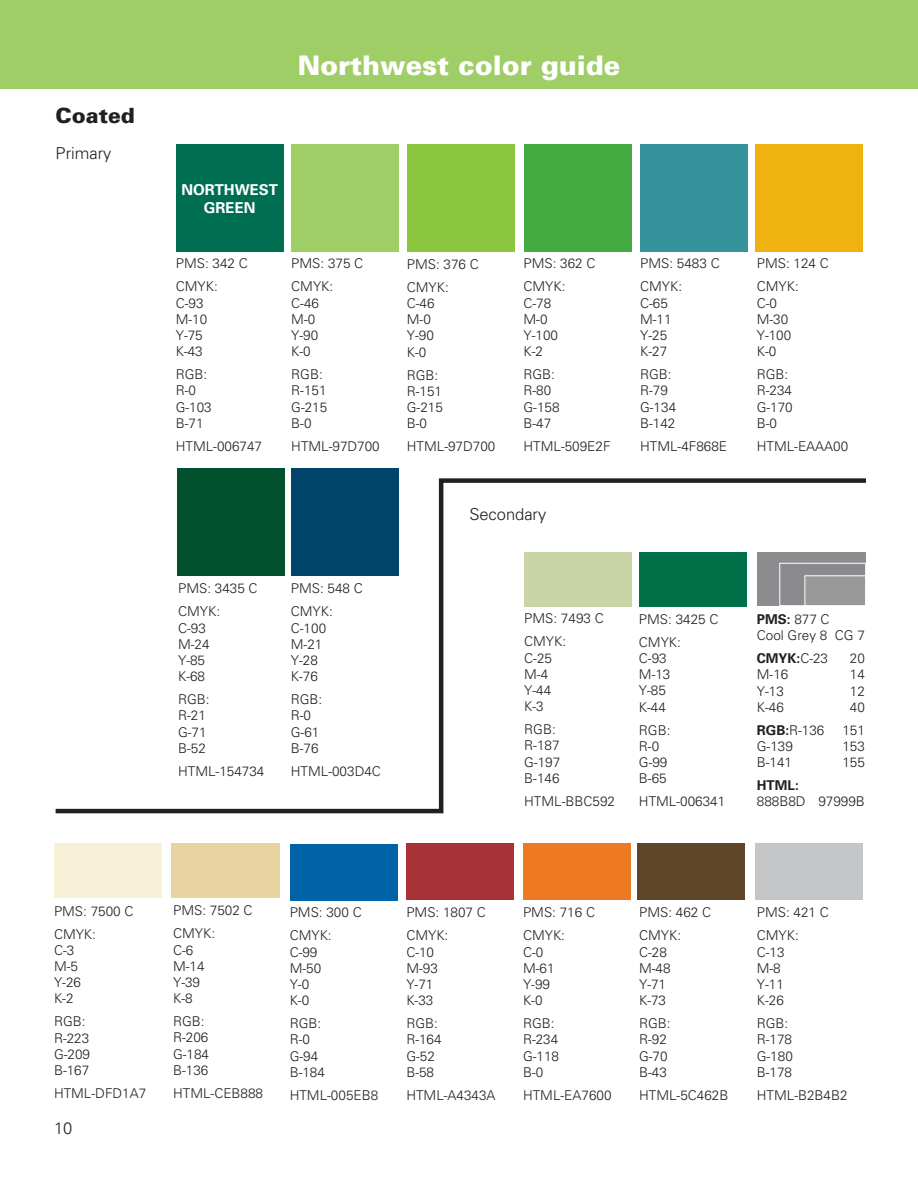
<style>
.page{position:relative;width:918px;height:1188px;background:#fff}
.page>*{position:absolute;margin:0;border:0;box-sizing:border-box;transform-origin:0 0}
.t1{font:900 27px "Univers";color:#fff}
.Heading{font:900 21px "Univers";color:#231f20}
.t2{font:300 16.5px "Univers";color:#231f20}
.t3{font:700 15px/18px "Univers";color:#fff;text-align:center}
.t4{font:300 13.5px/16.2px "Univers";color:#231f20}
.t5{font:700 13.5px "Univers";color:#231f20}
.s1{font-weight:700}
.s2{font-weight:300}
</style>
<div class="page">
<div style="left:0;top:0;width:918px;height:89px;background:#9fce66"></div>
<div style="left:176px;top:144px;width:108px;height:108px;background:#006e51"></div>
<div style="left:291px;top:144px;width:108px;height:108px;background:#9fce66"></div>
<div style="left:407px;top:144px;width:108px;height:108px;background:#8bc63e"></div>
<div style="left:290px;top:844px;width:108px;height:57px;background:#0163a7"></div>
<div style="left:524px;top:144px;width:108px;height:108px;background:#44aa42"></div>
<div style="left:406px;top:843px;width:108px;height:57px;background:#a93239"></div>
<div style="left:640px;top:144px;width:108px;height:108px;background:#37939b"></div>
<div style="left:523px;top:843px;width:108px;height:57px;background:#ed7923"></div>
<div style="left:755px;top:144px;width:108px;height:108px;background:#efb211"></div>
<div style="left:637px;top:843px;width:108px;height:57px;background:#5e452a"></div>
<div style="left:755px;top:843px;width:108px;height:57px;background:#c5c6c8"></div>
<div style="left:54px;top:843px;width:108px;height:55px;background:#f7f1d7"></div>
<div style="left:172px;top:843px;width:108px;height:55px;background:#e8d3a1"></div>
<div style="left:291px;top:468px;width:108px;height:108px;background:#00446a"></div>
<div style="left:177px;top:468px;width:108px;height:108px;background:#00502e"></div>
<svg style="left:55px;top:478px;width:811px;height:336px"></svg>
<p class="Heading" style="left:56px;top:103px;width:81px">Coated</p>
<p class="t2" style="left:56px;top:143px;width:57px">Primary</p>
<p class="t1" style="left:298px;top:49px;width:324px">Northwest color guide</p>
<p class="t3" style="left:181px;top:180px;width:98px">NORTHWEST<br>GREEN</p>
<p class="t4" style="left:176px;top:255px;width:74px">PMS: 342 C</p>
<p class="t4" style="left:176px;top:278px;width:43px">CMYK:<br>C-93<br>M-10<br>Y-75<br>K-43</p>
<p class="t4" style="left:176px;top:366px;width:38px">RGB:<br>R-0<br>G-103<br>B-71</p>
<p class="t4" style="left:176px;top:437px;width:88px">HTML-006747</p>
<p class="t4" style="left:291px;top:255px;width:74px">PMS: 375 C</p>
<p class="t4" style="left:291px;top:278px;width:43px">CMYK:<br>C-46<br>M-0<br>Y-90<br>K-0</p>
<p class="t4" style="left:291px;top:366px;width:38px">RGB:<br>R-151<br>G-215<br>B-0</p>
<p class="t4" style="left:291px;top:437px;width:90px">HTML-97D700</p>
<p class="t4" style="left:178px;top:580px;width:81px">PMS: 3435 C</p>
<p class="t4" style="left:178px;top:603px;width:43px">CMYK:<br>C-93<br>M-24<br>Y-85<br>K-68</p>
<p class="t4" style="left:178px;top:691px;width:33px">RGB:<br>R-21<br>G-71<br>B-52</p>
<p class="t4" style="left:178px;top:762px;width:88px">HTML-154734</p>
<p class="t4" style="left:291px;top:580px;width:74px">PMS: 548 C</p>
<p class="t4" style="left:291px;top:603px;width:43px">CMYK:<br>C-100<br>M-21<br>Y-28<br>K-76</p>
<p class="t4" style="left:291px;top:691px;width:33px">RGB:<br>R-0<br>G-61<br>B-76</p>
<p class="t4" style="left:291px;top:762px;width:92px">HTML-003D4C</p>
<p class="t4" style="left:407px;top:256px;width:74px">PMS: 376 C</p>
<p class="t4" style="left:407px;top:279px;width:43px">CMYK:<br>C-46<br>M-0<br>Y-90<br>K-0</p>
<p class="t4" style="left:407px;top:366px;width:38px">RGB:<br>R-151<br>G-215<br>B-0</p>
<p class="t4" style="left:407px;top:438px;width:90px">HTML-97D700</p>
<p class="t4" style="left:524px;top:255px;width:74px">PMS: 362 C</p>
<p class="t4" style="left:524px;top:278px;width:43px">CMYK:<br>C-78<br>M-0<br>Y-100<br>K-2</p>
<p class="t4" style="left:524px;top:366px;width:38px">RGB:<br>R-80<br>G-158<br>B-47</p>
<p class="t4" style="left:524px;top:437px;width:89px">HTML-509E2F</p>
<p class="t2" style="left:469px;top:505px;width:79px">Secondary</p>
<p class="t4" style="left:640px;top:255px;width:81px">PMS: 5483 C</p>
<p class="t4" style="left:640px;top:278px;width:43px">CMYK:<br>C-65<br>M-11<br>Y-25<br>K-27</p>
<p class="t4" style="left:640px;top:366px;width:38px">RGB:<br>R-79<br>G-134<br>B-142</p>
<p class="t4" style="left:640px;top:437px;width:89px">HTML-4F868E</p>
<p class="t4" style="left:524px;top:610px;width:81px">PMS: 7493 C</p>
<p class="t4" style="left:524px;top:633px;width:43px">CMYK:<br>C-25<br>M-4<br>Y-44<br>K-3</p>
<p class="t4" style="left:524px;top:721px;width:38px">RGB:<br>R-187<br>G-197<br>B-146</p>
<p class="t4" style="left:524px;top:792px;width:92px">HTML-BBC592</p>
<p class="t4" style="left:639px;top:611px;width:81px">PMS: 3425 C</p>
<p class="t4" style="left:639px;top:634px;width:43px">CMYK:<br>C-93<br>M-13<br>Y-85<br>K-44</p>
<p class="t4" style="left:639px;top:721px;width:33px">RGB:<br>R-0<br>G-99<br>B-65</p>
<p class="t4" style="left:639px;top:793px;width:88px">HTML-006341</p>
<p class="t4" style="left:757px;top:255px;width:74px">PMS: 124 C</p>
<p class="t4" style="left:757px;top:278px;width:43px">CMYK:<br>C-0<br>M-30<br>Y-100<br>K-0</p>
<p class="t4" style="left:757px;top:366px;width:38px">RGB:<br>R-234<br>G-170<br>B-0</p>
<p class="t4" style="left:757px;top:437px;width:93px">HTML-EAAA00</p>
<p class="t4" style="left:757px;top:611px;width:110px"><span class="s1">PMS:</span> 877 C<br>Cool Grey 8 CG 7</p>
<p class="t5" style="left:757px;top:650px;width:73px">CMYK:<span class="s2">C-23</span></p>
<p class="t4" style="left:850px;top:650px;width:17px">20</p>
<p class="t4" style="left:757px;top:666px;width:33px">M-16</p>
<p class="t4" style="left:850px;top:666px;width:17px">14</p>
<p class="t4" style="left:757px;top:682px;width:29px">Y-13</p>
<p class="t4" style="left:850px;top:682px;width:17px">12</p>
<p class="t4" style="left:757px;top:699px;width:29px">K-46</p>
<p class="t4" style="left:850px;top:699px;width:17px">40</p>
<p class="t4" style="left:757px;top:722px;width:69px"><span class="s1">RGB:</span>R-136</p>
<p class="t4" style="left:842px;top:722px;width:24px">151</p>
<p class="t4" style="left:757px;top:738px;width:38px">G-139</p>
<p class="t4" style="left:842px;top:738px;width:24px">153</p>
<p class="t4" style="left:757px;top:754px;width:37px">B-141</p>
<p class="t4" style="left:842px;top:754px;width:24px">155</p>
<p class="t4" style="left:757px;top:777px;width:109px"><span class="s1">HTML:<br></span>888B8D 97999B</p>
<p class="t4" style="left:54px;top:902px;width:81px">PMS: 7500 C</p>
<p class="t4" style="left:54px;top:925px;width:43px">CMYK:<br>C-3<br>M-5<br>Y-26<br>K-2</p>
<p class="t4" style="left:54px;top:1013px;width:38px">RGB:<br>R-223<br>G-209<br>B-167</p>
<p class="t4" style="left:54px;top:1085px;width:94px">HTML-DFD1A7</p>
<p class="t2" style="left:54px;top:1118px;width:20px">10</p>
<p class="t4" style="left:173px;top:902px;width:81px">PMS: 7502 C</p>
<p class="t4" style="left:173px;top:925px;width:43px">CMYK:<br>C-6<br>M-14<br>Y-39<br>K-8</p>
<p class="t4" style="left:173px;top:1013px;width:38px">RGB:<br>R-206<br>G-184<br>B-136</p>
<p class="t4" style="left:173px;top:1084px;width:92px">HTML-CEB888</p>
<p class="t4" style="left:290px;top:904px;width:74px">PMS: 300 C</p>
<p class="t4" style="left:290px;top:927px;width:43px">CMYK:<br>C-99<br>M-50<br>Y-0<br>K-0</p>
<p class="t4" style="left:290px;top:1015px;width:37px">RGB:<br>R-0<br>G-94<br>B-184</p>
<p class="t4" style="left:290px;top:1086px;width:90px">HTML-005EB8</p>
<p class="t4" style="left:406px;top:904px;width:81px">PMS: 1807 C</p>
<p class="t4" style="left:406px;top:927px;width:43px">CMYK:<br>C-10<br>M-93<br>Y-71<br>K-33</p>
<p class="t4" style="left:406px;top:1015px;width:37px">RGB:<br>R-164<br>G-52<br>B-58</p>
<p class="t4" style="left:406px;top:1086px;width:91px">HTML-A4343A</p>
<p class="t4" style="left:523px;top:904px;width:74px">PMS: 716 C</p>
<p class="t4" style="left:523px;top:927px;width:43px">CMYK:<br>C-0<br>M-61<br>Y-99<br>K-0</p>
<p class="t4" style="left:523px;top:1015px;width:38px">RGB:<br>R-234<br>G-118<br>B-0</p>
<p class="t4" style="left:523px;top:1086px;width:90px">HTML-EA7600</p>
<p class="t4" style="left:639px;top:904px;width:74px">PMS: 462 C</p>
<p class="t4" style="left:639px;top:927px;width:43px">CMYK:<br>C-28<br>M-48<br>Y-71<br>K-73</p>
<p class="t4" style="left:639px;top:1015px;width:33px">RGB:<br>R-92<br>G-70<br>B-43</p>
<p class="t4" style="left:639px;top:1086px;width:91px">HTML-5C462B</p>
<p class="t4" style="left:757px;top:904px;width:74px">PMS: 421 C</p>
<p class="t4" style="left:757px;top:927px;width:43px">CMYK:<br>C-13<br>M-8<br>Y-11<br>K-26</p>
<p class="t4" style="left:757px;top:1015px;width:38px">RGB:<br>R-178<br>G-180<br>B-178</p>
<p class="t4" style="left:757px;top:1086px;width:92px">HTML-B2B4B2</p>
</div>
